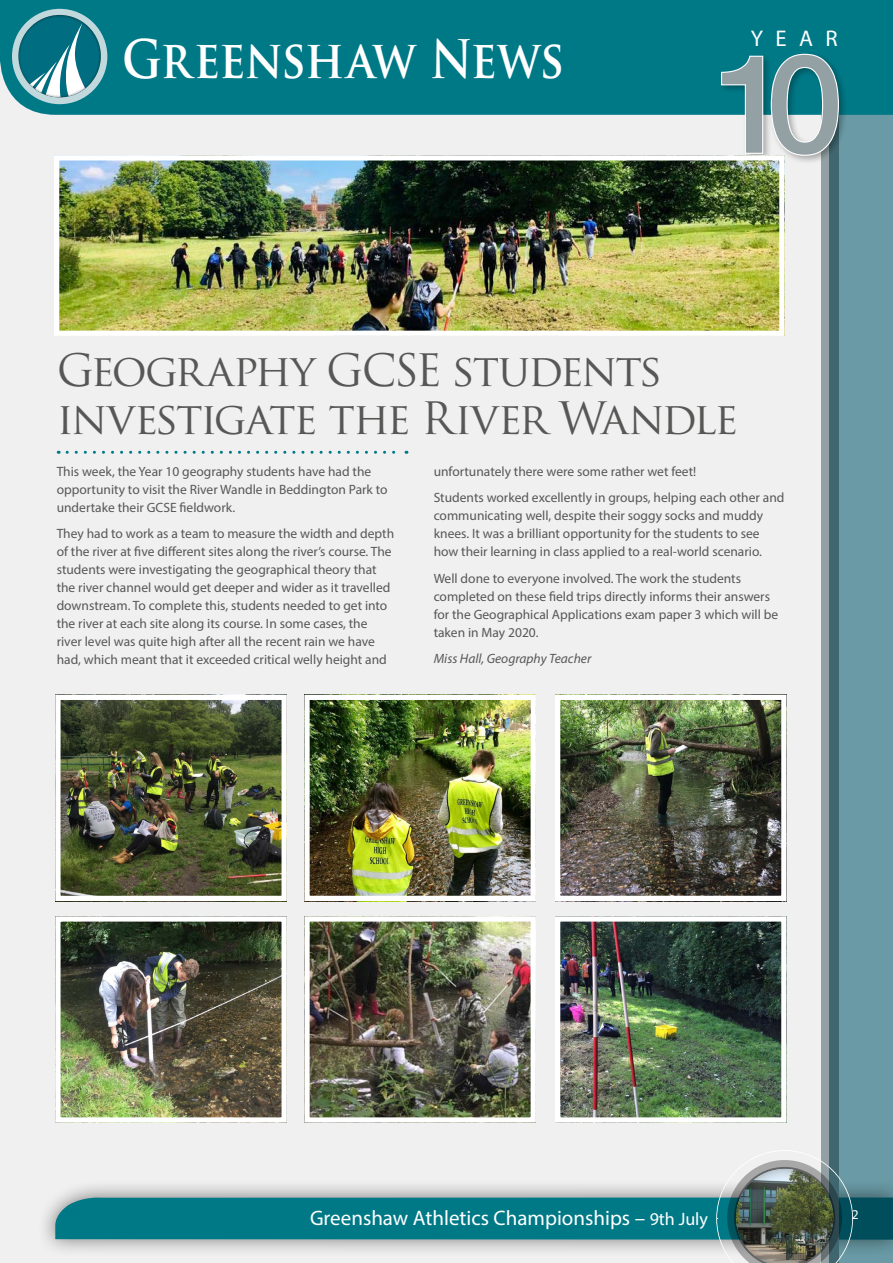
<style>
.page{position:relative;width:893px;height:1263px;background:#f0f0f1}
.page>*{position:absolute;margin:0;border:0;box-sizing:border-box;transform-origin:0 0}
.t1{font:700 51.75px "Trajan Pro";letter-spacing:-.015em;color:#fff;scale:.87 1}
.t2{font:43.5px/48px "Trajan Pro";letter-spacing:-.055em;color:#575756}
.t3{font:22.8px "Myriad Pro";color:#fff}
.t4{font:21px "Myriad Pro";color:#fff}
.t5{font:13.5px/18px "Myriad Pro";color:#575756}
.t6{font:italic 13.5px "Myriad Pro";color:#575756}
.t7{font:13.5px "Myriad Pro";color:#fff}
.s1{font-size:18px}
</style>
<div class="page">
<div style="left:37px;top:1178px;width:856px;height:80px;background:#000;opacity:.5"></div>
<div style="left:822px;top:6px;width:17px;height:1257px;background:#93a1a4"></div>
<svg style="left:829px;top:115px;width:64px;height:1035px;background:#5f8d98"></svg>
<div style="left:0;top:0;width:893px;height:115px;background:#007987"></div>
<div style="left:12px;top:9px;width:95px;height:95px;background:#c1d9dd;border-radius:50%"></div>
<div style="left:6px;top:3px;width:108px;height:95px;background:#000;opacity:.75"></div>
<svg style="left:55px;top:1150px;width:838px;height:113px"></svg>
<div style="left:722px;top:1158px;width:123px;height:105px;background:#000;opacity:.4"></div>
<div style="left:718px;top:51px;width:130px;height:114px;background:#000;opacity:.3"></div>
<svg style="left:720px;top:53px;width:119px;height:103px"></svg>
<svg style="left:67px;top:451px;width:340px;height:3px"></svg>
<img style="left:61px;top:701px;width:220px;height:194px">
<div style="left:55px;top:695px;width:232px;height:206px;border:5px solid #fff"></div>
<img style="left:60px;top:161px;width:718px;height:169px">
<div style="left:54px;top:155px;width:730px;height:181px;border:5px solid #fff"></div>
<img style="left:61px;top:922px;width:220px;height:195px">
<div style="left:55px;top:916px;width:232px;height:207px;border:5px solid #fff"></div>
<img style="left:310px;top:701px;width:220px;height:194px">
<div style="left:304px;top:695px;width:232px;height:206px;border:5px solid #fff"></div>
<img style="left:310px;top:922px;width:220px;height:195px">
<div style="left:304px;top:916px;width:232px;height:207px;border:5px solid #fff"></div>
<img style="left:561px;top:701px;width:219px;height:194px">
<div style="left:555px;top:695px;width:231px;height:206px;border:5px solid #fff"></div>
<img style="left:561px;top:922px;width:219px;height:195px">
<div style="left:555px;top:916px;width:231px;height:207px;border:5px solid #fff"></div>
<h1 class="t1" style="left:122px;top:27px;width:509px">Greenshaw News</h1>
<h3 class="t3" style="left:751px;top:24px;width:88px">YEAR</h3>
<h2 class="t2" style="left:57px;top:345px;width:683px">Geography GCSE students investigate the River Wandle</h2>
<p class="t5" style="left:57px;top:462px;width:332px">This week, the Year 10 geography students have had the opportunity to visit the River Wandle in Beddington Park to undertake their GCSE fieldwork.</p>
<p class="t5" style="left:57px;top:524px;width:339px">They had to work as a team to measure the width and depth of the river at five different sites along the river’s course. The students were investigating the geographical theory that the river channel would get deeper and wider as it travelled downstream. To complete this, students needed to get into the river at each site along its course. In some cases, the river level was quite high after all the recent rain we have had, which meant that it exceeded critical welly height and</p>
<p class="t5" style="left:434px;top:458px;width:352px;line-height:26.5px">unfortunately there were some rather wet feet!<br>Students worked excellently in groups, helping each other and</p>
<p class="t5" style="left:434px;top:506px;width:331px">communicating well, despite their soggy socks and muddy knees. It was a brilliant opportunity for the students to see how their learning in class applied to a real-world scenario.</p>
<p class="t5" style="left:434px;top:569px;width:346px">Well done to everyone involved. The work the students completed on these field trips directly informs their answers for the Geographical Applications exam paper 3 which will be taken in May 2020.</p>
<p class="t6" style="left:434px;top:650px;width:159px">Miss Hall, Geography Teacher</p>
<h3 class="t4" style="left:310px;top:1205px;width:399px">Greenshaw Athletics Championships – <span class="s1">9th July</span></h3>
<p class="t7" style="left:852px;top:1206px;width:8px">2</p>
</div>
